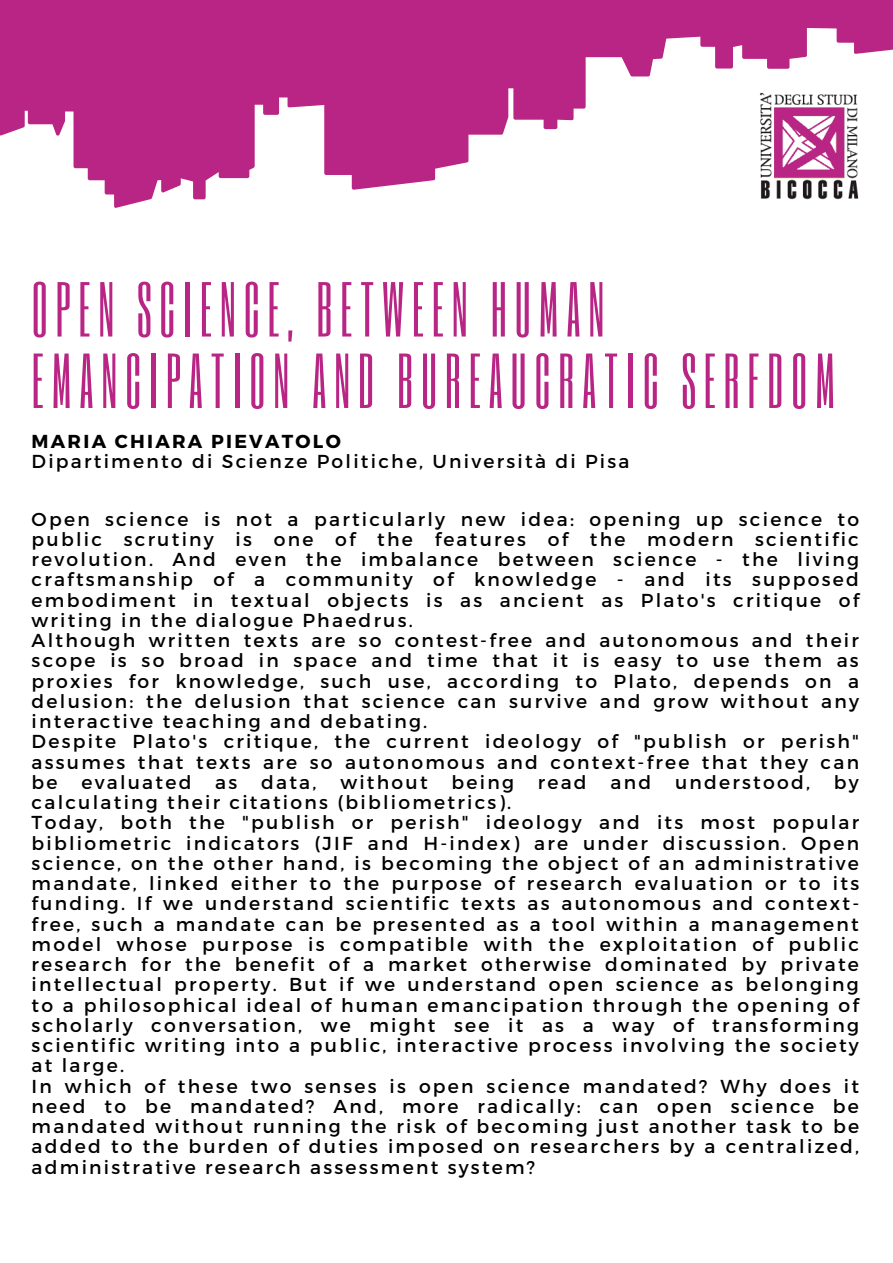
<style>
.page{position:relative;width:893px;height:1263px;background:#fff}
.page>*{position:absolute;margin:0;border:0;box-sizing:border-box;transform-origin:0 0}
.t1{font:64.5px/71.4px "Six Caps";letter-spacing:.12em;color:#b82585}
.t2{font:18.75px/20.2px "Montserrat";letter-spacing:.12em;color:#000;text-align:justify}
.t3{font:700 18.75px "Montserrat";letter-spacing:.12em;color:#000}
</style>
<div class="page">
<svg style="left:4px;top:0;width:889px;height:203px;fill:#b82585"></svg>
<p class="t1" style="left:32px;top:272px;width:805px">OPEN SCIENCE, BETWEEN HUMAN<br>EMANCIPATION AND BUREAUCRATIC SERFDOM</p>
<p class="t3" style="left:32px;top:429px;width:311px">MARIA CHIARA PIEVATOLO</p>
<p class="t2" style="left:32px;top:451px;width:599px">Dipartimento di Scienze Politiche, Università di Pisa</p>
<p class="t2" style="left:32px;top:508px;width:829px">Open science is not a particularly new idea: opening up science to public scrutiny is one of the features of the modern scientific revolution. And even the imbalance between science - the living craftsmanship of a community of knowledge - and its supposed embodiment in textual objects is as ancient as Plato's critique of writing in the dialogue Phaedrus.</p>
<p class="t2" style="left:32px;top:629px;width:829px">Although written texts are so contest-free and autonomous and their scope is so broad in space and time that it is easy to use them as proxies for knowledge, such use, according to Plato, depends on a delusion: the delusion that science can survive and grow without any interactive teaching and debating.</p>
<p class="t2" style="left:32px;top:731px;width:829px">Despite Plato's critique, the current ideology of "publish or perish" assumes that texts are so autonomous and context-free that they can be</p>
<p class="t2" style="left:81px;top:771px;width:112px">evaluated</p>
<p class="t2" style="left:215px;top:771px;width:24px">as</p>
<p class="t2" style="left:261px;top:771px;width:57px">data,</p>
<p class="t2" style="left:340px;top:771px;width:89px">without</p>
<p class="t2" style="left:451px;top:771px;width:64px">being</p>
<p class="t2" style="left:538px;top:771px;width:50px">read</p>
<p class="t2" style="left:610px;top:771px;width:42px">and</p>
<p class="t2" style="left:675px;top:771px;width:137px">understood,</p>
<p class="t2" style="left:834px;top:771px;width:26px">by</p>
<p class="t2" style="left:32px;top:791px;width:481px">calculating their citations (bibliometrics).</p>
<p class="t2" style="left:32px;top:812px;width:829px">Today, both the "publish or perish" ideology and its most popular bibliometric indicators (JIF and H-index) are under discussion. Open science, on the other hand, is becoming the object of an administrative mandate, linked either to the purpose of research evaluation or to its funding. If we understand scientific texts as autonomous and context&shy;free, such a mandate can be presented as a tool within a management model whose purpose is compatible with the exploitation of public research for the benefit of a market otherwise dominated by private intellectual property. But if we understand open science as belonging to a philosophical ideal of human emancipation through the opening of scholarly conversation, we might see it as a way of transforming scientific writing into a public, interactive process involving the society at large.</p>
<p class="t2" style="left:32px;top:1075px;width:829px">In which of these two senses is open science mandated? Why does it need to be mandated? And, more radically: can open science be mandated without running the risk of becoming just another task to be added to the burden of duties imposed on researchers by a centralized, administrative research assessment system?</p>
</div>
